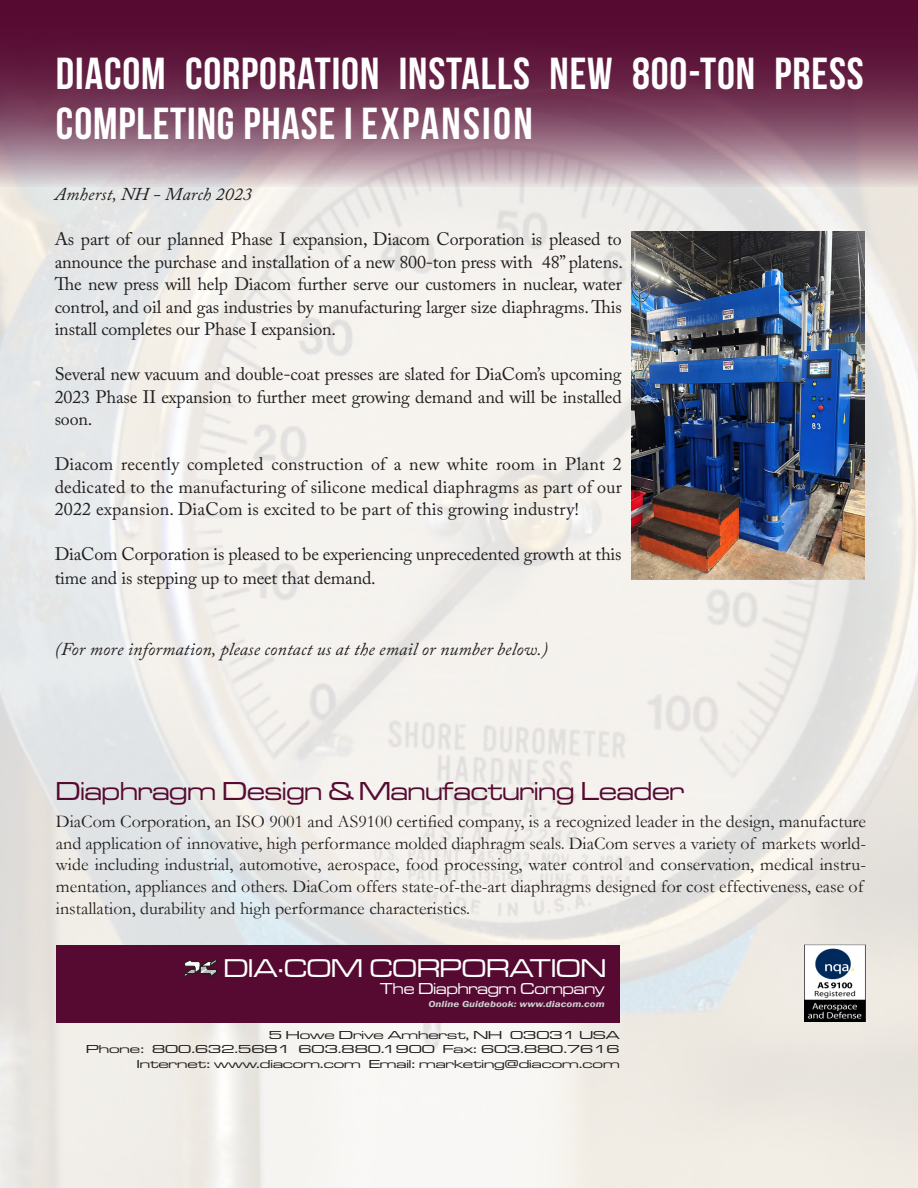
<style>
.page{position:relative;width:918px;height:1188px;background:#fff}
.page>*{position:absolute;margin:0;border:0;box-sizing:border-box;transform-origin:0 0}
.t1{font:44.85px/49.5px "Bebas Neue";letter-spacing:.02em;color:#fff}
.t2{font:500 27px "Microgramma Ext D";color:#560a31}
.t3{font:500 26.7px "Microgramma Ext D";color:#fff}
.t4{font:18px/22.5px "Adobe Caslon Pro";letter-spacing:-.01em;color:#231f20;text-align:justify}
.t5{font:18px/21.6px "Garamond";color:#231f20}
.t6{font:italic 18px "Adobe Caslon Pro";letter-spacing:.01em;color:#231f20}
.t7{font:500 16.5px "Microgramma Ext D";color:#fff}
.t8{font:500 12px "Microgramma Ext D";color:#231f20;scale:1.31 1}
.t9{font:italic 600 9px "Franklin Gothic";color:#cdced0;scale:1.23 1}
</style>
<div class="page">
<img style="left:0;top:187px;width:918px;height:1001px">
<svg style="left:0;top:0;width:918px;height:187px;background:#7d4561"></svg>
<img style="left:805px;top:945px;width:60px;height:76px">
<div style="left:56px;top:945px;width:564px;height:78px;background:#560a31"></div>
<svg style="left:184px;top:959px;width:33px;height:19px"></svg>
<img style="left:631px;top:232px;width:233px;height:347px">
<p class="t1" style="left:56px;top:49px;width:809px">DIACOM CORPORATION INSTALLS NEW 800-TON PRESS<br>COMPLETING PHASE I EXPANSION</p>
<p class="t6" style="left:55px;top:184px;width:199px">Amherst, NH - March 2023</p>
<p class="t4" style="left:55px;top:228px;width:570px">As part of our planned Phase I expansion, Diacom Corporation is pleased to announce the purchase and installation of a new 800-ton press with 48” platens.<br>The new press will help Diacom further serve our customers in nuclear, water control, and oil and gas industries by manufacturing larger size diaphragms. This install completes our Phase I expansion.</p>
<p class="t4" style="left:55px;top:363px;width:569px">Several new vacuum and double-coat presses are slated for DiaCom’s upcoming 2023 Phase II expansion to further meet growing demand and will be installed soon.</p>
<p class="t4" style="left:55px;top:453px;width:569px">Diacom recently completed construction of a new white room in Plant 2 dedicated to the manufacturing of silicone medical diaphragms as part of our 2022 expansion. DiaCom is excited to be part of this growing industry!</p>
<p class="t4" style="left:55px;top:542px;width:568px;line-height:24px">DiaCom Corporation is pleased to be experiencing unprecedented growth at this time and is stepping up to meet that demand.</p>
<p class="t6" style="left:55px;top:638px;width:495px">(For more information, please contact us at the email or number below.)</p>
<p class="t2" style="left:56px;top:774px;width:630px">Diaphragm Design &amp; Manufacturing Leader</p>
<p class="t5" style="left:56px;top:810px;width:812px">DiaCom Corporation, an ISO 9001 and AS9100 certified company, is a recognized leader in the design, manufacture and application of innovative, high performance molded diaphragm seals. DiaCom serves a variety of markets world&shy;wide including industrial, automotive, aerospace, food processing, water control and conservation, medical instru&shy;mentation, appliances and others. DiaCom offers state-of-the-art diaphragms designed for cost effectiveness, ease of installation, durability and high performance characteristics.</p>
<p class="t3" style="left:224px;top:951px;width:384px">DIA·COM CORPORATION</p>
<p class="t7" style="left:380px;top:978px;width:226px">The Diaphragm Company</p>
<p class="t9" style="left:428px;top:999px;width:145px">Online Guidebook: www.diacom.com</p>
<p class="t8" style="left:269px;top:1027px;width:269px">5 Howe Drive Amherst, NH 03031 USA</p>
<p class="t8" style="left:86px;top:1042px;width:409px">Phone: 800.632.5681 603.880.1900 Fax: 603.880.7616</p>
<p class="t8" style="left:137px;top:1056px;width:370px">Internet: www.diacom.com Email: marketing@diacom.com</p>
</div>
